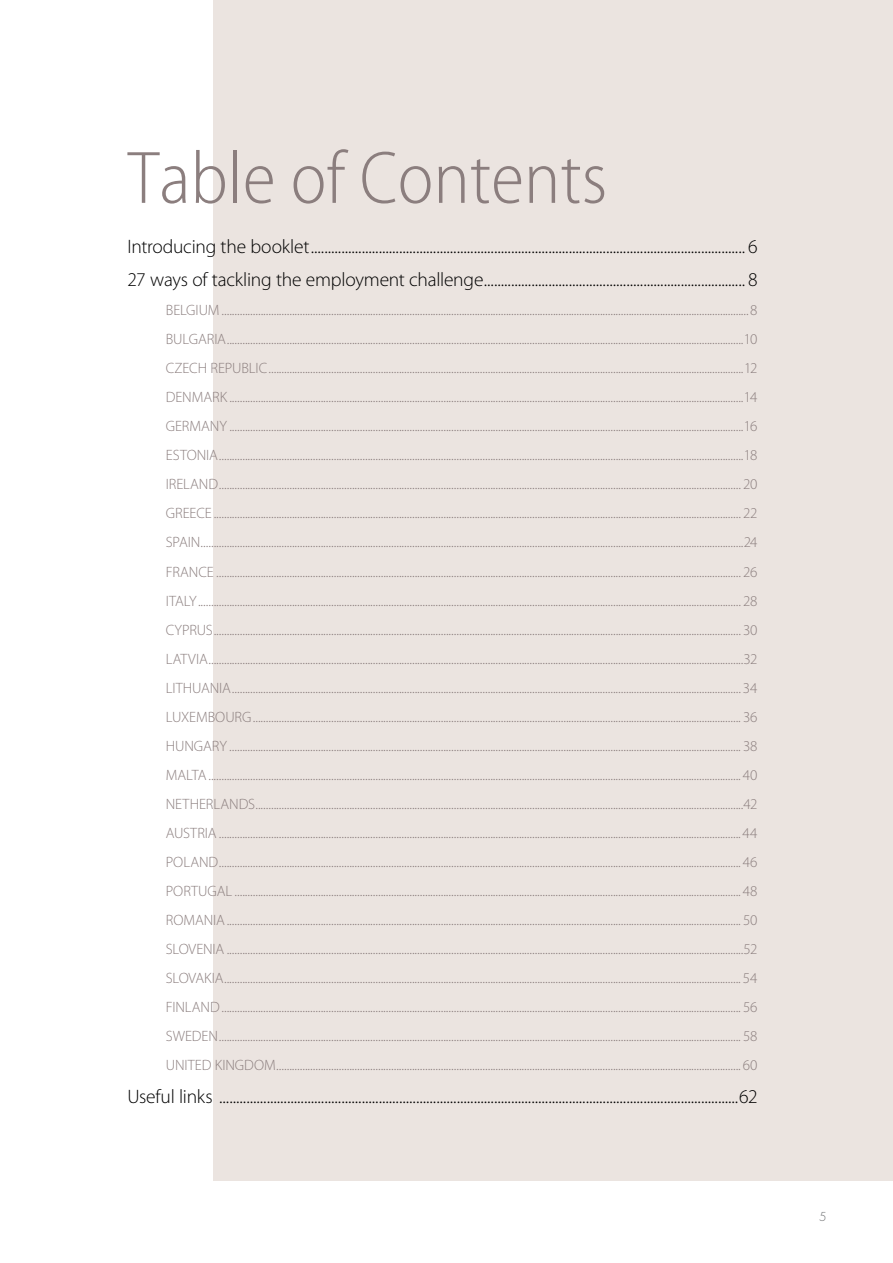
<style>
.page{position:relative;width:893px;height:1263px;background:#fff}
.page>*{position:absolute;margin:0;border:0;box-sizing:border-box;transform-origin:0 0}
.t1{font:300 semi-condensed 75px "Myriad Pro";color:#8b7e7e}
.t2{font:300 19.5px/33.5px "Myriad Pro";letter-spacing:-.015em;color:#000}
.t3{font:300 15px/29px "Myriad Pro";letter-spacing:-.005em;color:#8b7e7e;text-align:justify}
.t4{font:300 12px "Futura";color:#6d6f71}
</style>
<div class="page">
<div style="left:214px;top:0;width:679px;height:1181px;background:#ebe4e0"></div>
<h1 class="t1" style="left:128px;top:137px;width:481px">Table of Contents</h1>
<p class="t2" style="left:128px;top:230px;width:632px">Introducing the booklet................................................................................................................................ 6<br>27 ways of tackling the employment challenge............................................................................. 8</p>
<p class="t3" style="left:166px;top:296px;width:593px">BELGIUM..........................................................................................................................................................................................................8<br>BULGARIA......................................................................................................................................................................................................10<br>CZECH REPUBLIC......................................................................................................................................................................................12<br>DENMARK .....................................................................................................................................................................................................14<br>GERMANY .....................................................................................................................................................................................................16<br>ESTONIA.........................................................................................................................................................................................................18<br>IRELAND........................................................................................................................................................................................................ 20<br>GREECE .......................................................................................................................................................................................................... 22<br>SPAIN................................................................................................................................................................................................................24<br>FRANCE ......................................................................................................................................................................................................... 26<br>ITALY................................................................................................................................................................................................................ 28<br>CYPRUS.......................................................................................................................................................................................................... 30<br>LATVIA.............................................................................................................................................................................................................32<br>LITHUANIA................................................................................................................................................................................................... 34<br>LUXEMBOURG........................................................................................................................................................................................... 36<br>HUNGARY .................................................................................................................................................................................................... 38<br>MALTA............................................................................................................................................................................................................ 40<br>NETHERLANDS...........................................................................................................................................................................................42<br>AUSTRIA........................................................................................................................................................................................................44<br>POLAND........................................................................................................................................................................................................46<br>PORTUGAL .................................................................................................................................................................................................. 48<br>ROMANIA..................................................................................................................................................................................................... 50<br>SLOVENIA ......................................................................................................................................................................................................52<br>SLOVAKIA...................................................................................................................................................................................................... 54<br>FINLAND....................................................................................................................................................................................................... 56<br>SWEDEN........................................................................................................................................................................................................ 58<br>UNITED KINGDOM.................................................................................................................................................................................. 60</p>
<h2 class="t2" style="left:128px;top:1080px;width:631px">Useful links .........................................................................................................................................................62</h2>
<p class="t4" style="left:819px;top:1209px;width:9px">5</p>
</div>
